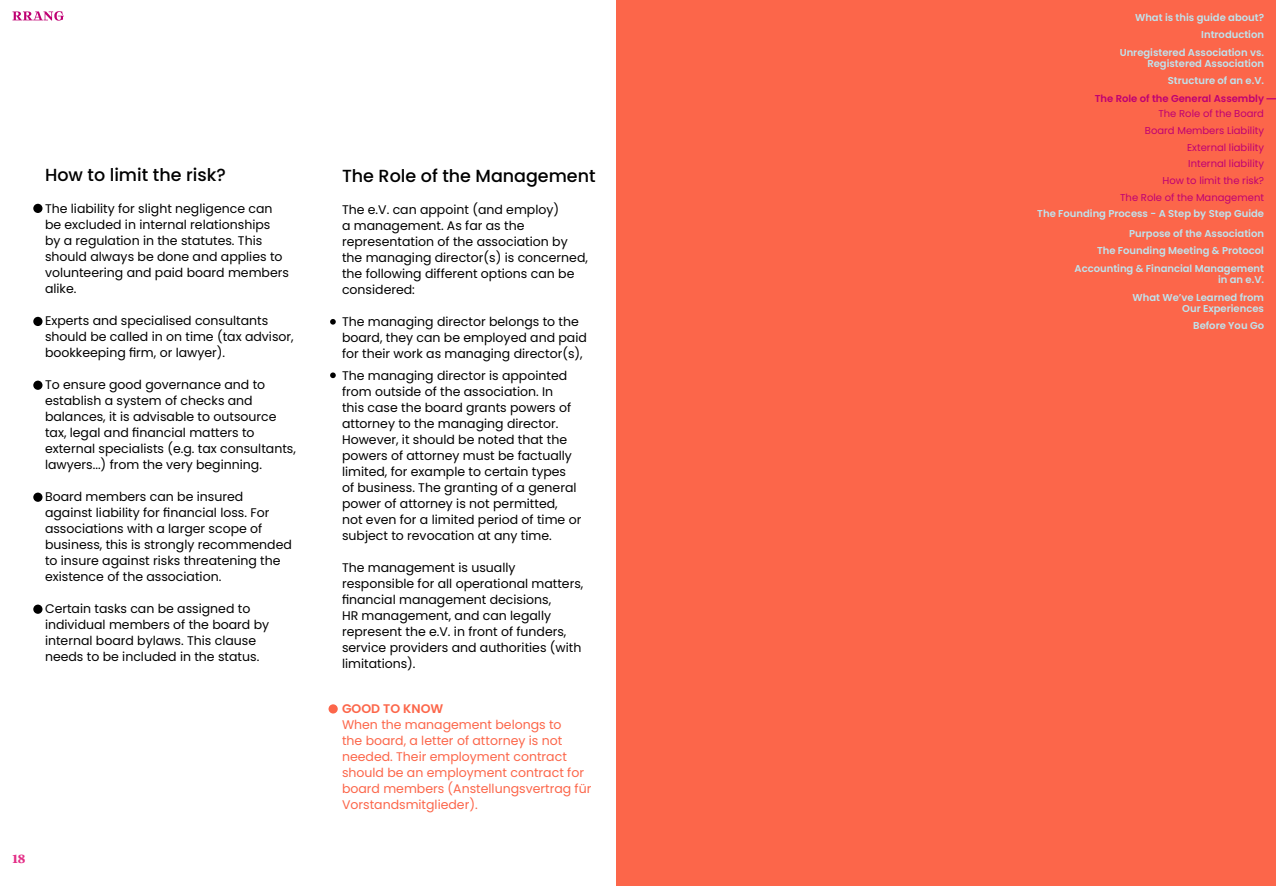
<style>
.page{position:relative;width:1276px;height:886px;background:#fff}
.page>*{position:absolute;margin:0;border:0;box-sizing:border-box;transform-origin:0 0}
.t1{font:500 17.5px "Poppins";color:#000}
.t2{font:12.5px/16px "Poppins";color:#000}
.t3{font:12.5px/16px "Poppins";color:#fc664a}
.t4{font:600 12.5px "Poppins";color:#fc664a}
.t5{font:11.25px "Grafier Variable";color:#e42e87}
.t6{font:600 10px/17.5px "Poppins";color:#bfe3ed;text-align:right}
.t7{font:10px/16.6px "Poppins";color:#bf0073;text-align:right}
.t8{font:600 10px "Poppins";color:#bf0073}
</style>
<div class="page">
<div style="left:617px;top:0;width:659px;height:886px;background:#fc664a"></div>
<div style="left:33px;top:204px;width:10px;height:9px;background:#000;border-radius:50%"></div>
<div style="left:33px;top:317px;width:10px;height:9px;background:#000;border-radius:50%"></div>
<div style="left:33px;top:381px;width:10px;height:9px;background:#000;border-radius:50%"></div>
<div style="left:33px;top:493px;width:10px;height:9px;background:#000;border-radius:50%"></div>
<svg style="left:33px;top:604px;width:10px;height:10px"></svg>
<svg style="left:330px;top:319px;width:6px;height:6px"></svg>
<svg style="left:330px;top:372px;width:6px;height:6px"></svg>
<div style="left:328px;top:704px;width:10px;height:9px;background:#fc664a;border-radius:50%"></div>
<svg style="left:12px;top:11px;width:52px;height:10px"></svg>
<h1 class="t1" style="left:45px;top:165px;width:182px">How to limit the risk?</h1>
<p class="t2" style="left:45px;top:201px;width:245px">The liability for slight negligence can be excluded in internal relationships by a regulation in the statutes. This should always be done and applies to volunteering and paid board members alike.</p>
<p class="t2" style="left:45px;top:313px;width:250px">Experts and specialised consultants should be called in on time (tax advisor, bookkeeping firm, or lawyer).</p>
<p class="t2" style="left:45px;top:377px;width:252px">To ensure good governance and to establish a system of checks and balances, it is advisable to outsource tax, legal and financial matters to external specialists (e.g. tax consultants, lawyers...) from the very beginning.</p>
<p class="t2" style="left:45px;top:489px;width:248px">Board members can be insured against liability for financial loss. For associations with a larger scope of business, this is strongly recommended to insure against risks threatening the existence of the association.</p>
<p class="t2" style="left:45px;top:601px;width:226px">Certain tasks can be assigned to individual members of the board by internal board bylaws. This clause needs to be included in the status.</p>
<p class="t5" style="left:12px;top:851px;width:14px">18</p>
<h1 class="t1" style="left:342px;top:165px;width:255px">The Role of the Management</h1>
<p class="t2" style="left:342px;top:201px;width:247px">The e.V. can appoint (and employ)<br>a management. As far as the representation of the association by the managing director(s) is concerned, the following different options can be considered:</p>
<p class="t2" style="left:342px;top:313px;width:246px">The managing director belongs to the board, they can be employed and paid for their work as managing director(s),</p>
<p class="t2" style="left:342px;top:368px;width:241px">The managing director is appointed from outside of the association. In<br>this case the board grants powers of attorney to the managing director.<br>However, it should be noted that the powers of attorney must be factually limited, for example to certain types of business. The granting of a general power of attorney is not permitted, not even for a limited period of time or subject to revocation at any time.</p>
<p class="t2" style="left:342px;top:560px;width:243px">The management is usually responsible for all operational matters, financial management decisions,<br>HR management, and can legally represent the e.V. in front of funders, service providers and authorities (with limitations).</p>
<p class="t4" style="left:342px;top:702px;width:103px">GOOD TO KNOW</p>
<p class="t3" style="left:342px;top:717px;width:251px">When the management belongs to<br>the board, a letter of attorney is not needed. Their employment contract should be an employment contract for board members (Anstellungsvertrag für Vorstandsmitglieder).</p>
<p class="t6" style="left:1119px;top:8px;width:146px">What is this guide about?<br>Introduction<br>Unregistered Association vs.</p>
<p class="t6" style="left:1147px;top:55px;width:118px">Registered Association<br>Structure of an e.V.</p>
<p class="t8" style="left:1094px;top:92px;width:171px">The Role of the General Assembly</p>
<p class="t7" style="left:1120px;top:106px;width:145px">The Role of the Board<br>Board Members Liability<br>External liability<br>Internal liability<br>How to limit the risk?<br>The Role of the Management</p>
<p class="t6" style="left:1037px;top:205px;width:228px">The Founding Process - A Step by Step Guide</p>
<p class="t6" style="left:1074px;top:225px;width:191px">Purpose of the Association<br>The Founding Meeting &amp; Protocol<br>Accounting &amp; Financial Management</p>
<p class="t6" style="left:1132px;top:271px;width:133px">in an e.V.<br>What We’ve Learned from</p>
<p class="t6" style="left:1182px;top:300px;width:83px">Our Experiences<br>Before You Go</p>
</div>
